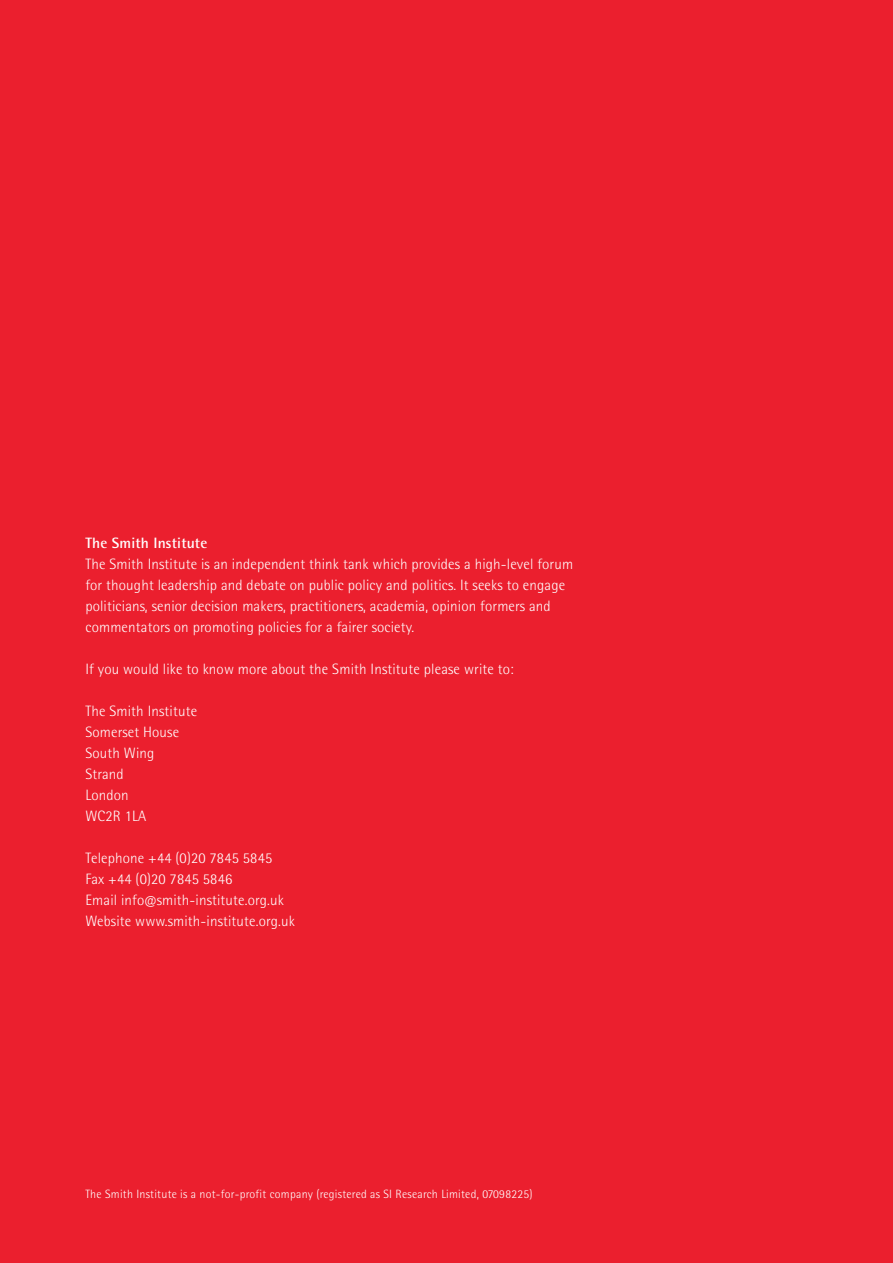
<style>
.page{position:relative;width:893px;height:1263px;background:#eb1f2e}
.page>*{position:absolute;margin:0;border:0;box-sizing:border-box;transform-origin:0 0}
.t1{font:300 15px/21px "Rotis Semi Sans Std";letter-spacing:.01em;color:#fff}
.t2{font:700 15px "Rotis Semi Sans Std";letter-spacing:.01em;color:#fff}
.t3{font:300 12px "Rotis Semi Sans Std";letter-spacing:.02em;color:#fff}
</style>
<div class="page">
<p class="t2" style="left:85px;top:534px;width:123px">The Smith Institute</p>
<p class="t1" style="left:85px;top:554px;width:489px">The Smith Institute is an independent think tank which provides a high-level forum for thought leadership and debate on public policy and politics. It seeks to engage politicians, senior decision makers, practitioners, academia, opinion formers and commentators on promoting policies for a fairer society.</p>
<p class="t1" style="left:85px;top:659px;width:430px">If you would like to know more about the Smith Institute please write to:</p>
<p class="t1" style="left:85px;top:701px;width:113px">The Smith Institute<br>Somerset House<br>South Wing<br>Strand<br>London<br>WC2R 1LA</p>
<p class="t1" style="left:85px;top:848px;width:211px">Telephone +44 (0)20 7845 5845<br>Fax +44 (0)20 7845 5846<br>Email info@smith-institute.org.uk<br>Website www.smith-institute.org.uk</p>
<p class="t3" style="left:85px;top:1187px;width:449px">The Smith Institute is a not-for-profit company (registered as SI Research Limited, 07098225)</p>
</div>
